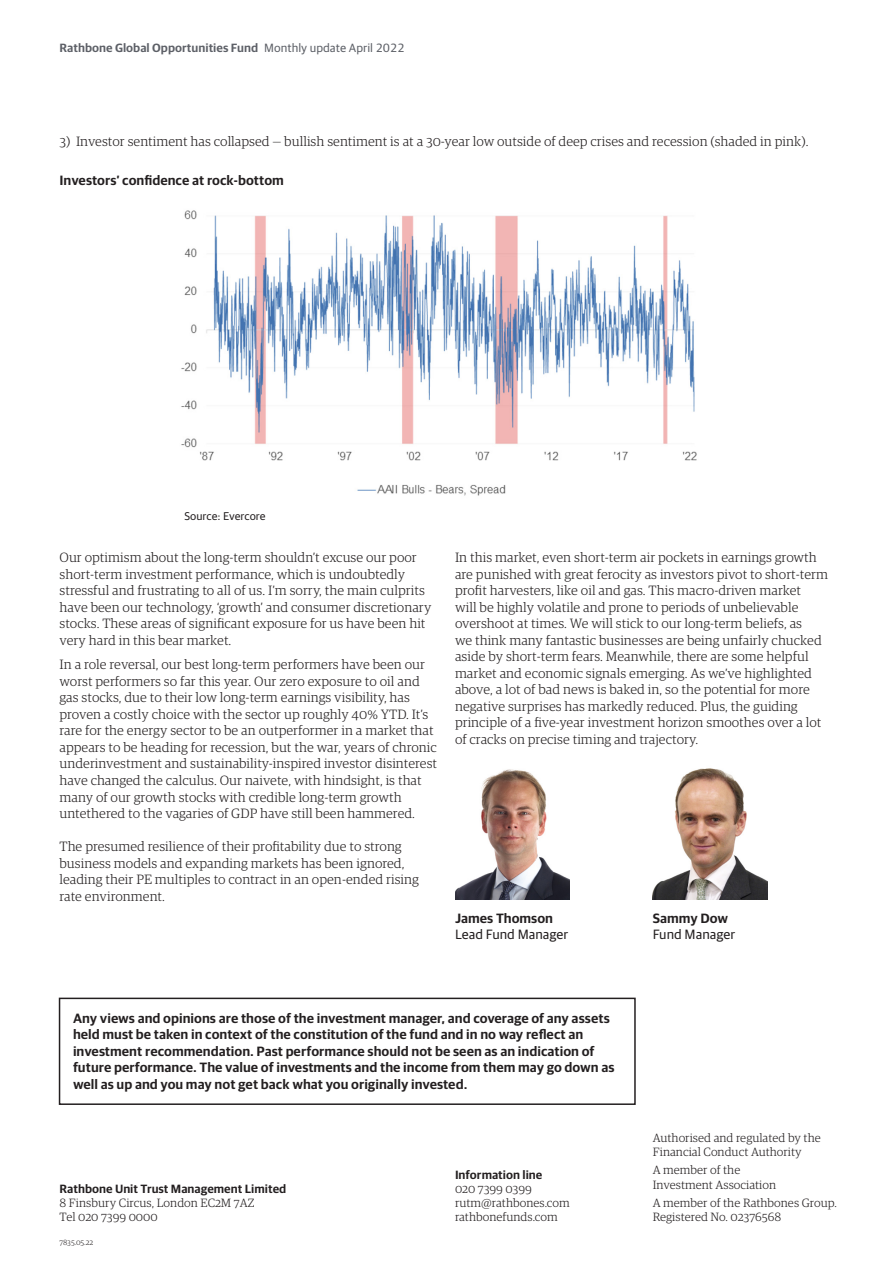
<style>
.page{position:relative;width:893px;height:1263px;background:#fff}
.page>*{position:absolute;margin:0;border:0;box-sizing:border-box;transform-origin:0 0}
.Body_text_9_11{font:300 13.5px/16.5px "Guardian RTB Egyp";color:#242021}
.Advice_box_text{font:600 13.5px/16.5px "Guardian RTB Sans";color:#231f20}
.Body_text_9_11-2{font:300 13.5px "Guardian RTB Egyp";color:#231f20}
.Body_text_headings_B{font:600 13.5px "Guardian RTB Sans";color:#231f20}
.Body_text_9_11-3{font:13.5px "Guardian RTB Sans";color:#231f20}
.Body_text_9_11-4{font:600 13.5px "Guardian RTB Sans";color:#231f20}
.t1{font:300 12px/14.2px "Guardian RTB Egyp";color:#231f20}
.t2{font:600 12px "Guardian RTB Sans";color:#5d6067}
.t3{font:600 12px "Guardian RTB Sans";color:#231f20}
.Disclaimer_text{font:11.25px "Guardian RTB Sans";color:#242021}
.t4{font:300 7.5px "Guardian RTB Egyp";color:#231f20}
.s1{font-weight:400}
</style>
<div class="page">
<img style="left:455px;top:769px;width:115px;height:131px">
<img style="left:653px;top:768px;width:114px;height:132px">
<div style="left:59px;top:998px;width:577px;height:107px;border:2px solid #231f20"></div>
<img style="left:181px;top:210px;width:516px;height:286px">
<p class="t2" style="left:60px;top:39px;width:346px">Rathbone Global Opportunities Fund <span class="s1">Monthly update April 2022</span></p>
<p class="Body_text_9_11-2" style="left:60px;top:132px;width:750px">3) Investor sentiment has collapsed — bullish sentiment is at a 30-year low outside of deep crises and recession (shaded in pink).</p>
<p class="Body_text_headings_B" style="left:60px;top:170px;width:226px">Investors’ confidence at rock-bottom</p>
<p class="Disclaimer_text" style="left:184px;top:508px;width:83px">Source: Evercore</p>
<p class="Body_text_9_11" style="left:60px;top:548px;width:373px">Our optimism about the long-term shouldn’t excuse our poor short-term investment performance, which is undoubtedly stressful and frustrating to all of us. I’m sorry, the main culprits have been our technology, ‘growth’ and consumer discretionary stocks. These areas of significant exposure for us have been hit very hard in this bear market.</p>
<p class="Body_text_9_11" style="left:60px;top:656px;width:379px">In a role reversal, our best long-term performers have been our worst performers so far this year. Our zero exposure to oil and gas stocks, due to their low long-term earnings visibility, has proven a costly choice with the sector up roughly 40% YTD. It’s rare for the energy sector to be an outperformer in a market that appears to be heading for recession, but the war, years of chronic underinvestment and sustainability-inspired investor disinterest have changed the calculus. Our naivete, with hindsight, is that many of our growth stocks with credible long-term growth untethered to the vagaries of GDP have still been hammered.</p>
<p class="Body_text_9_11" style="left:60px;top:837px;width:361px">The presumed resilience of their profitability due to strong business models and expanding markets has been ignored, leading their PE multiples to contract in an open-ended rising rate environment.</p>
<p class="Body_text_9_11" style="left:455px;top:548px;width:375px">In this market, even short-term air pockets in earnings growth are punished with great ferocity as investors pivot to short-term profit harvesters, like oil and gas. This macro-driven market<br>will be highly volatile and prone to periods of unbelievable overshoot at times. We will stick to our long-term beliefs, as<br>we think many fantastic businesses are being unfairly chucked aside by short-term fears. Meanwhile, there are some helpful market and economic signals emerging. As we’ve highlighted above, a lot of bad news is baked in, so the potential for more negative surprises has markedly reduced. Plus, the guiding principle of a five-year investment horizon smoothes over a lot of cracks on precise timing and trajectory.</p>
<p class="Body_text_9_11-4" style="left:455px;top:908px;width:100px">James Thomson</p>
<p class="Body_text_9_11-3" style="left:455px;top:925px;width:115px">Lead Fund Manager</p>
<p class="Body_text_9_11-4" style="left:653px;top:908px;width:77px">Sammy Dow</p>
<p class="Body_text_9_11-3" style="left:653px;top:925px;width:84px">Fund Manager</p>
<p class="Advice_box_text" style="left:73px;top:1008px;width:543px">Any views and opinions are those of the investment manager, and coverage of any assets held must be taken in context of the constitution of the fund and in no way reflect an investment recommendation. Past performance should not be seen as an indication of future performance. The value of investments and the income from them may go down as well as up and you may not get back what you originally invested.</p>
<p class="t3" style="left:60px;top:1180px;width:228px">Rathbone Unit Trust Management Limited</p>
<p class="t1" style="left:60px;top:1195px;width:196px">8 Finsbury Circus, London EC2M 7AZ</p>
<p class="t1" style="left:60px;top:1209px;width:100px">Tel 020 7399 0000</p>
<p class="t4" style="left:60px;top:1237px;width:35px">7835.05.22</p>
<p class="t3" style="left:455px;top:1165px;width:89px">Information line</p>
<p class="t1" style="left:455px;top:1181px;width:78px">020 7399 0399</p>
<p class="t1" style="left:455px;top:1195px;width:116px">rutm@rathbones.com</p>
<p class="t1" style="left:455px;top:1209px;width:104px">rathbonefunds.com</p>
<p class="t1" style="left:653px;top:1129px;width:170px">Authorised and regulated by the<br>Financial Conduct Authority</p>
<p class="t1" style="left:653px;top:1162px;width:125px">A member of the<br>Investment Association</p>
<p class="t1" style="left:653px;top:1195px;width:186px">A member of the Rathbones Group.<br>Registered No. 02376568</p>
</div>
